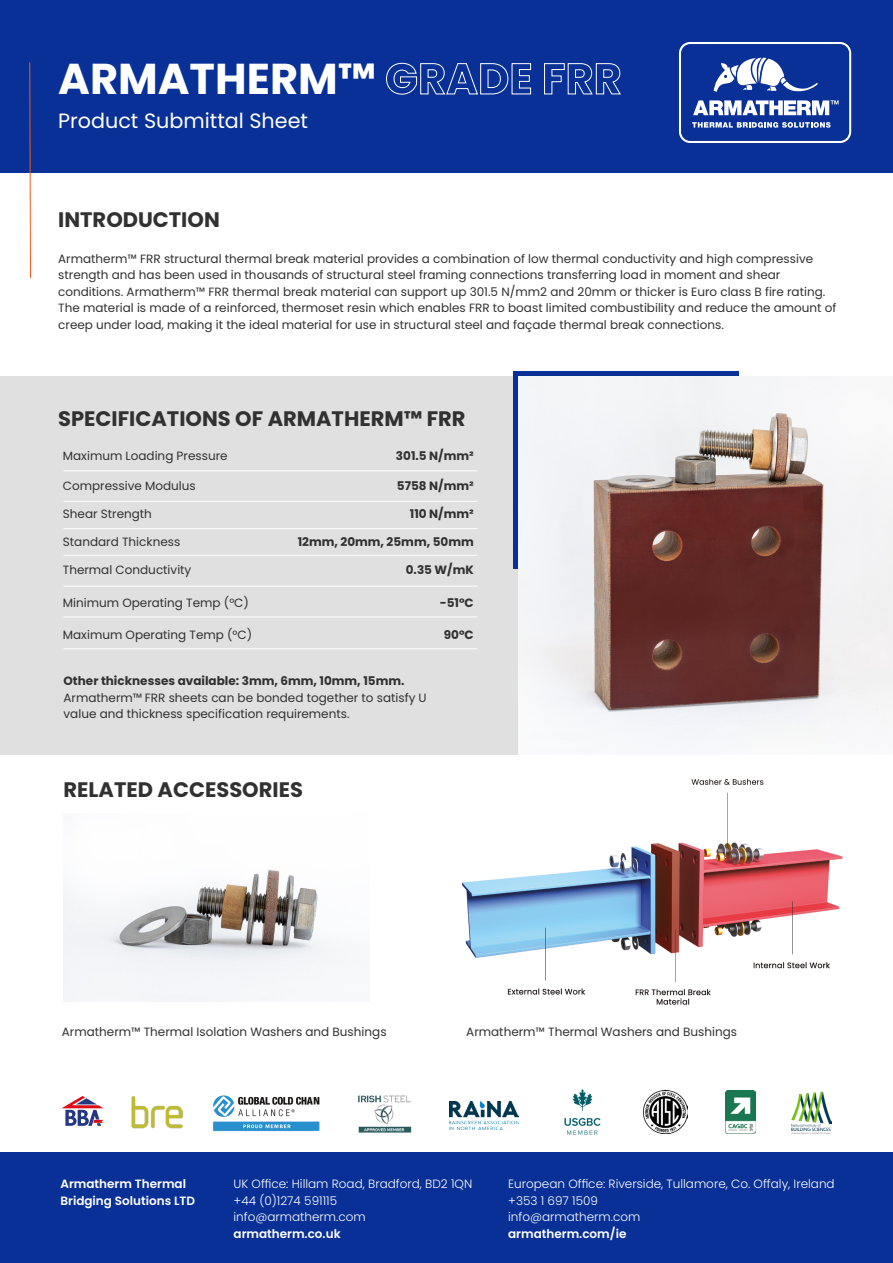
<style>
.page{position:relative;width:893px;height:1263px;background:#fff}
.page>*{position:absolute;margin:0;border:0;box-sizing:border-box;transform-origin:0 0}
.t1{font:700 43.2px "Poppins";color:#fff}
.t2{font:700 21px "Poppins";color:#313131}
.t3{font:20.7px "Poppins";color:#fff}
.t4{font:12px/16.5px "Poppins";color:#313131}
.t5{font:300 12px/16.5px "Poppins";color:#fff}
.t6{font:700 12px "Poppins";color:#313131}
.t7{font:600 12px/16.5px "Poppins";color:#fff}
</style>
<div class="page">
<img style="left:462px;top:778px;width:381px;height:227px">
<div style="left:0;top:0;width:893px;height:172px;background:#093096"></div>
<div style="left:0;top:376px;width:519px;height:379px;background:#e0e0e0"></div>
<svg style="left:679px;top:42px;width:172px;height:101px"></svg>
<hr style="left:64px;top:470px;width:413px;height:1px;background:#fff">
<hr style="left:64px;top:528px;width:413px;height:1px;background:#fff">
<hr style="left:64px;top:501px;width:413px;height:1px;background:#fff">
<hr style="left:64px;top:555px;width:413px;height:1px;background:#fff">
<hr style="left:64px;top:586px;width:413px;height:1px;background:#fff">
<hr style="left:64px;top:616px;width:413px;height:1px;background:#fff">
<hr style="left:64px;top:648px;width:413px;height:1px;background:#fff">
<div style="left:513px;top:371px;width:226px;height:197px;background:#093096"></div>
<img style="left:64px;top:870px;width:278px;height:131px">
<svg style="left:29px;top:62px;width:2px;height:216px"></svg>
<img style="left:564px;top:1089px;width:37px;height:45px">
<img style="left:644px;top:1090px;width:43px;height:44px">
<img style="left:213px;top:1095px;width:107px;height:37px">
<img style="left:358px;top:1095px;width:54px;height:38px">
<img style="left:131px;top:1096px;width:52px;height:33px">
<img style="left:450px;top:1101px;width:69px;height:28px">
<img style="left:725px;top:1090px;width:31px;height:43px">
<img style="left:792px;top:1091px;width:39px;height:43px">
<svg style="left:62px;top:1096px;width:42px;height:30px"></svg>
<div style="left:0;top:1152px;width:893px;height:111px;background:#093096"></div>
<img style="left:519px;top:376px;width:374px;height:373px">
<h1 class="t1" style="left:58px;top:54px;width:565px">ARMATHERM™ GRADE FRR</h1>
<h3 class="t3" style="left:58px;top:109px;width:251px">Product Submittal Sheet</h3>
<h2 class="t2" style="left:58px;top:207px;width:163px">INTRODUCTION</h2>
<p class="t4" style="left:58px;top:250px;width:780px">Armatherm™ FRR structural thermal break material provides a combination of low thermal conductivity and high compressive strength and has been used in thousands of structural steel framing connections transferring load in moment and shear conditions. Armatherm™ FRR thermal break material can support up 301.5 N/mm2 and 20mm or thicker is Euro class B fire rating.<br>The material is made of a reinforced, thermoset resin which enables FRR to boast limited combustibility and reduce the amount of creep under load, making it the ideal material for use in structural steel and façade thermal break connections.</p>
<h2 class="t2" style="left:58px;top:406px;width:409px">SPECIFICATIONS OF ARMATHERM™ FRR</h2>
<p class="t4" style="left:63px;top:447px;width:166px">Maximum Loading Pressure</p>
<p class="t6" style="left:396px;top:448px;width:79px">301.5 N/mm²</p>
<p class="t4" style="left:63px;top:477px;width:134px">Compressive Modulus</p>
<p class="t6" style="left:397px;top:478px;width:78px">5758 N/mm²</p>
<p class="t4" style="left:63px;top:506px;width:91px">Shear Strength</p>
<p class="t6" style="left:410px;top:507px;width:65px">110 N/mm²</p>
<p class="t4" style="left:63px;top:533px;width:119px">Standard Thickness</p>
<p class="t6" style="left:298px;top:534px;width:178px">12mm, 20mm, 25mm, 50mm</p>
<p class="t4" style="left:63px;top:561px;width:130px">Thermal Conductivity</p>
<p class="t6" style="left:406px;top:562px;width:69px">0.35 W/mK</p>
<p class="t4" style="left:63px;top:594px;width:188px">Minimum Operating Temp (°C)</p>
<p class="t6" style="left:440px;top:595px;width:35px">-51°C</p>
<p class="t4" style="left:63px;top:627px;width:191px">Maximum Operating Temp (°C)</p>
<p class="t6" style="left:444px;top:628px;width:31px">90°C</p>
<p class="t6" style="left:64px;top:674px;width:342px">Other thicknesses available: 3mm, 6mm, 10mm, 15mm.</p>
<p class="t4" style="left:64px;top:689px;width:365px">Armatherm™ FRR sheets can be bonded together to satisfy U value and thickness specification requirements.</p>
<h2 class="t2" style="left:64px;top:777px;width:241px">RELATED ACCESSORIES</h2>
<p class="t4" style="left:62px;top:1024px;width:326px">Armatherm™ Thermal Isolation Washers and Bushings</p>
<p class="t4" style="left:466px;top:1024px;width:272px">Armatherm™ Thermal Washers and Bushings</p>
<p class="t7" style="left:60px;top:1176px;width:136px">Armatherm Thermal<br>Bridging Solutions LTD</p>
<p class="t5" style="left:234px;top:1176px;width:240px">UK Office: Hillam Road, Bradford, BD2 1QN +44 (0)1274 591115 info@armatherm.com</p>
<p class="t7" style="left:234px;top:1225px;width:109px">armatherm.co.uk</p>
<p class="t5" style="left:508px;top:1176px;width:328px">European Office: Riverside, Tullamore, Co. Offaly, Ireland +353 1 697 1509<br>info@armatherm.com</p>
<p class="t7" style="left:508px;top:1225px;width:120px">armatherm.com/ie</p>
</div>
